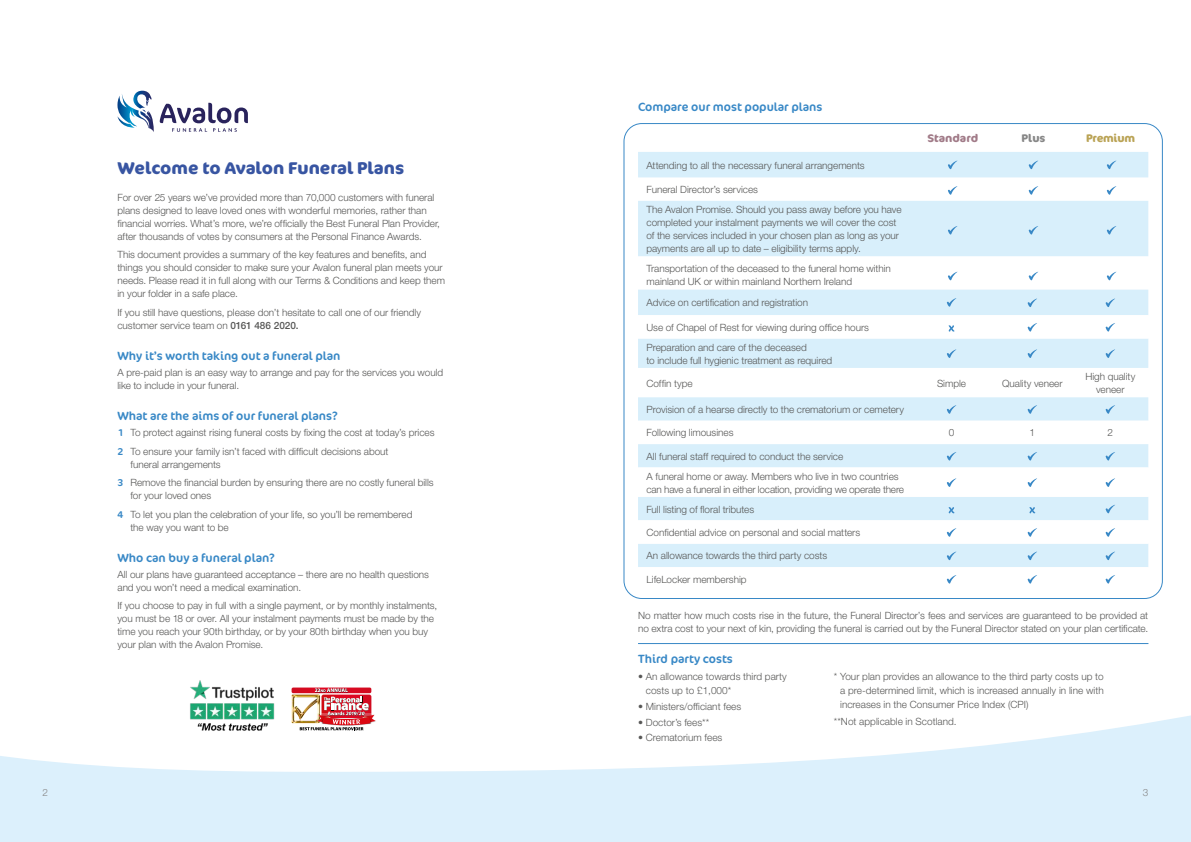
<style>
.page{position:relative;width:1191px;height:842px;background:#fff}
.page>*{position:absolute;margin:0;border:0;box-sizing:border-box;transform-origin:0 0}
.t1{font:700 17px "Cocon Pro";color:#3855a2}
.t2{font:12px "Cocon Pro";color:#3888c6}
.t3{font:700 11px "Cocon Pro";color:#a17b88}
.t4{font:700 11px "Cocon Pro";letter-spacing:-.02em;color:#baa355}
.t5{font:700 11px "Cocon Pro";color:#878787}
.t6{font:300 10px/13px "Helvetica Neue";letter-spacing:-.005em;color:#575756}
.t7{font:300 10px "Helvetica Neue";color:#878787}
.s1{font-weight:500}
.s2{font-family:"Cocon Pro";font-weight:400;color:#3888c6}
</style>
<div class="page">
<svg style="left:0;top:715px;width:1191px;height:127px;fill:#dcf0fc"></svg>
<img style="left:188px;top:680px;width:89px;height:52px">
<img style="left:291px;top:687px;width:86px;height:43px">
<svg style="left:638px;top:152px;width:510px;height:104px;fill:#d8effb"></svg>
<div style="left:638px;top:290px;width:510px;height:25px;background:#d8effb"></div>
<svg style="left:638px;top:330px;width:510px;height:246px"></svg>
<svg style="left:946px;top:298px;width:10px;height:9px"></svg>
<svg style="left:1027px;top:298px;width:10px;height:9px"></svg>
<svg style="left:1105px;top:298px;width:10px;height:9px"></svg>
<svg style="left:948px;top:325px;width:6px;height:7px"></svg>
<svg style="left:1027px;top:323px;width:10px;height:9px"></svg>
<svg style="left:1105px;top:323px;width:10px;height:9px"></svg>
<svg style="left:946px;top:349px;width:10px;height:9px"></svg>
<svg style="left:1027px;top:349px;width:10px;height:9px"></svg>
<svg style="left:1105px;top:349px;width:10px;height:9px"></svg>
<svg style="left:946px;top:405px;width:10px;height:9px"></svg>
<svg style="left:1027px;top:405px;width:10px;height:9px"></svg>
<svg style="left:1105px;top:405px;width:10px;height:9px"></svg>
<svg style="left:946px;top:452px;width:10px;height:9px"></svg>
<svg style="left:1027px;top:452px;width:10px;height:9px"></svg>
<svg style="left:1105px;top:452px;width:10px;height:9px"></svg>
<svg style="left:946px;top:478px;width:10px;height:9px"></svg>
<svg style="left:1027px;top:478px;width:10px;height:9px"></svg>
<svg style="left:1105px;top:478px;width:10px;height:9px"></svg>
<svg style="left:948px;top:507px;width:6px;height:6px"></svg>
<svg style="left:1029px;top:507px;width:6px;height:6px"></svg>
<svg style="left:1105px;top:505px;width:10px;height:8px"></svg>
<svg style="left:946px;top:528px;width:10px;height:9px"></svg>
<svg style="left:1027px;top:528px;width:10px;height:9px"></svg>
<svg style="left:1105px;top:528px;width:10px;height:9px"></svg>
<svg style="left:946px;top:551px;width:10px;height:9px"></svg>
<svg style="left:1027px;top:551px;width:10px;height:9px"></svg>
<svg style="left:1105px;top:551px;width:10px;height:9px"></svg>
<svg style="left:946px;top:575px;width:10px;height:9px"></svg>
<svg style="left:1027px;top:575px;width:10px;height:9px"></svg>
<svg style="left:1105px;top:575px;width:10px;height:9px"></svg>
<svg style="left:948px;top:161px;width:9px;height:8px"></svg>
<svg style="left:1028px;top:161px;width:10px;height:8px"></svg>
<svg style="left:1106px;top:161px;width:10px;height:8px"></svg>
<svg style="left:948px;top:186px;width:9px;height:9px"></svg>
<svg style="left:1028px;top:186px;width:10px;height:9px"></svg>
<svg style="left:1106px;top:186px;width:10px;height:9px"></svg>
<svg style="left:948px;top:226px;width:9px;height:9px"></svg>
<svg style="left:1028px;top:226px;width:10px;height:9px"></svg>
<svg style="left:1106px;top:226px;width:10px;height:9px"></svg>
<svg style="left:948px;top:272px;width:9px;height:8px"></svg>
<svg style="left:1028px;top:272px;width:10px;height:8px"></svg>
<svg style="left:1106px;top:272px;width:10px;height:8px"></svg>
<svg style="left:117px;top:91px;width:37px;height:41px"></svg>
<svg style="left:160px;top:103px;width:88px;height:29px"></svg>
<hr style="left:638px;top:643px;width:510px;height:1px;background:#3888c6">
<h1 class="t1" style="left:117px;top:156px;width:288px">Welcome to Avalon Funeral Plans</h1>
<p class="t6" style="left:117px;top:190px;width:324px">For over 25 years we’ve provided more than 70,000 customers with funeral plans designed to leave loved ones with wonderful memories, rather than financial worries. What’s more, we’re officially the Best Funeral Plan Provider, after thousands of votes by consumers at the Personal Finance Awards.</p>
<p class="t6" style="left:117px;top:248px;width:329px">This document provides a summary of the key features and benefits, and things you should consider to make sure your Avalon funeral plan meets your needs. Please read it in full along with our Terms &amp; Conditions and keep them in your folder in a safe place.</p>
<p class="t6" style="left:117px;top:306px;width:305px">If you still have questions, please don’t hesitate to call one of our friendly customer service team on <span class="s1">0161 486 2020.</span></p>
<p class="t2" style="left:117px;top:348px;width:224px">Why it’s worth taking out a funeral plan</p>
<p class="t6" style="left:117px;top:366px;width:327px">A pre-paid plan is an easy way to arrange and pay for the services you would like to include in your funeral.</p>
<p class="t2" style="left:117px;top:408px;width:222px">What are the aims of our funeral plans?</p>
<p class="t6" style="left:117px;top:423px;width:319px;line-height:18.7px"><span class="s2">1</span> To protect against rising funeral costs by fixing the cost at today’s prices<br><span class="s2">2</span> To ensure your family isn’t faced with difficult decisions about</p>
<p class="t6" style="left:117px;top:454px;width:318px;line-height:18.7px;text-indent:13px">funeral arrangements<br><span class="s2">3</span> Remove the financial burden by ensuring there are no costly funeral bills</p>
<p class="t6" style="left:117px;top:486px;width:296px;line-height:18.7px;text-indent:13px">for your loved ones<br><span class="s2">4</span> To let you plan the celebration of your life, so you’ll be remembered</p>
<p class="t6" style="left:130px;top:521px;width:100px">the way you want to be</p>
<p class="t2" style="left:117px;top:550px;width:159px">Who can buy a funeral plan?</p>
<p class="t6" style="left:117px;top:567px;width:313px">All our plans have guaranteed acceptance – there are no health questions and you won’t need a medical examination.</p>
<p class="t6" style="left:117px;top:599px;width:321px">If you choose to pay in full with a single payment, or by monthly instalments, you must be 18 or over. All your instalment payments must be made by the time you reach your 90th birthday, or by your 80th birthday when you buy your plan with the Avalon Promise.</p>
<p class="t2" style="left:638px;top:99px;width:186px">Compare our most popular plans</p>
<p class="t3" style="left:927px;top:131px;width:52px">Standard</p>
<p class="t5" style="left:1021px;top:131px;width:25px">Plus</p>
<p class="t4" style="left:1086px;top:131px;width:50px">Premium</p>
<p class="t6" style="left:646px;top:158px;width:220px">Attending to all the necessary funeral arrangements</p>
<p class="t6" style="left:646px;top:179px;width:256px;line-height:19.9px">Funeral Director’s services<br>The Avalon Promise. Should you pass away before you have</p>
<p class="t6" style="left:646px;top:216px;width:254px">completed your instalment payments we will cover the cost of the services included in your chosen plan as long as your payments are all up to date – eligibility terms apply.</p>
<p class="t6" style="left:646px;top:262px;width:246px">Transportation of the deceased to the funeral home within mainland UK or within mainland Northern Ireland</p>
<p class="t6" style="left:646px;top:296px;width:163px">Advice on certification and registration</p>
<p class="t6" style="left:646px;top:317px;width:224px;line-height:19.9px">Use of Chapel of Rest for viewing during office hours<br>Preparation and care of the deceased</p>
<p class="t6" style="left:646px;top:353px;width:187px">to include full hygienic treatment as required</p>
<p class="t6" style="left:646px;top:376px;width:48px">Coffin type</p>
<p class="t6" style="left:937px;top:376px;width:31px">Simple</p>
<p class="t6" style="left:1002px;top:376px;width:62px">Quality veneer</p>
<p class="t6" style="left:1085px;top:370px;width:51px;text-align:center">High quality veneer</p>
<p class="t6" style="left:646px;top:403px;width:259px">Provision of a hearse directly to the crematorium or cemetery</p>
<p class="t6" style="left:646px;top:426px;width:89px">Following limousines</p>
<p class="t6" style="left:948px;top:426px;width:7px">0</p>
<p class="t6" style="left:1029px;top:426px;width:7px">1</p>
<p class="t6" style="left:1107px;top:426px;width:7px">2</p>
<p class="t6" style="left:646px;top:446px;width:254px;line-height:19.9px">All funeral staff required to conduct the service<br>A funeral home or away. Members who live in two countries</p>
<p class="t6" style="left:646px;top:479px;width:259px;line-height:19.9px">can have a funeral in either location, providing we operate there<br>Full listing of floral tributes</p>
<p class="t6" style="left:646px;top:526px;width:215px">Confidential advice on personal and social matters</p>
<p class="t6" style="left:646px;top:549px;width:182px">An allowance towards the third party costs</p>
<p class="t6" style="left:646px;top:572px;width:102px">LifeLocker membership</p>
<p class="t6" style="left:638px;top:608px;width:512px">No matter how much costs rise in the future, the Funeral Director’s fees and services are guaranteed to be provided at no extra cost to your next of kin, providing the funeral is carried out by the Funeral Director stated on your plan certificate.</p>
<p class="t6" style="left:840px;top:669px;width:265px;line-height:14px;text-align:justify;text-indent:-6px">* Your plan provides an allowance to the third party costs up to a pre-determined limit, which is increased annually in line with increases in the Consumer Price Index (CPI)</p>
<p class="t6" style="left:834px;top:714px;width:124px">**Not applicable in Scotland.</p>
<p class="t2" style="left:638px;top:651px;width:96px">Third party costs</p>
<p class="t6" style="left:646px;top:669px;width:142px;line-height:14px;text-indent:-8px">• An allowance towards third party costs up to £1,000*</p>
<p class="t6" style="left:638px;top:699px;width:105px">• Ministers/officiant fees</p>
<p class="t6" style="left:638px;top:715px;width:73px">• Doctor’s fees**</p>
<p class="t6" style="left:638px;top:731px;width:86px">• Crematorium fees</p>
<p class="t7" style="left:43px;top:786px;width:7px">2</p>
<p class="t7" style="left:1142px;top:786px;width:7px">3</p>
</div>
